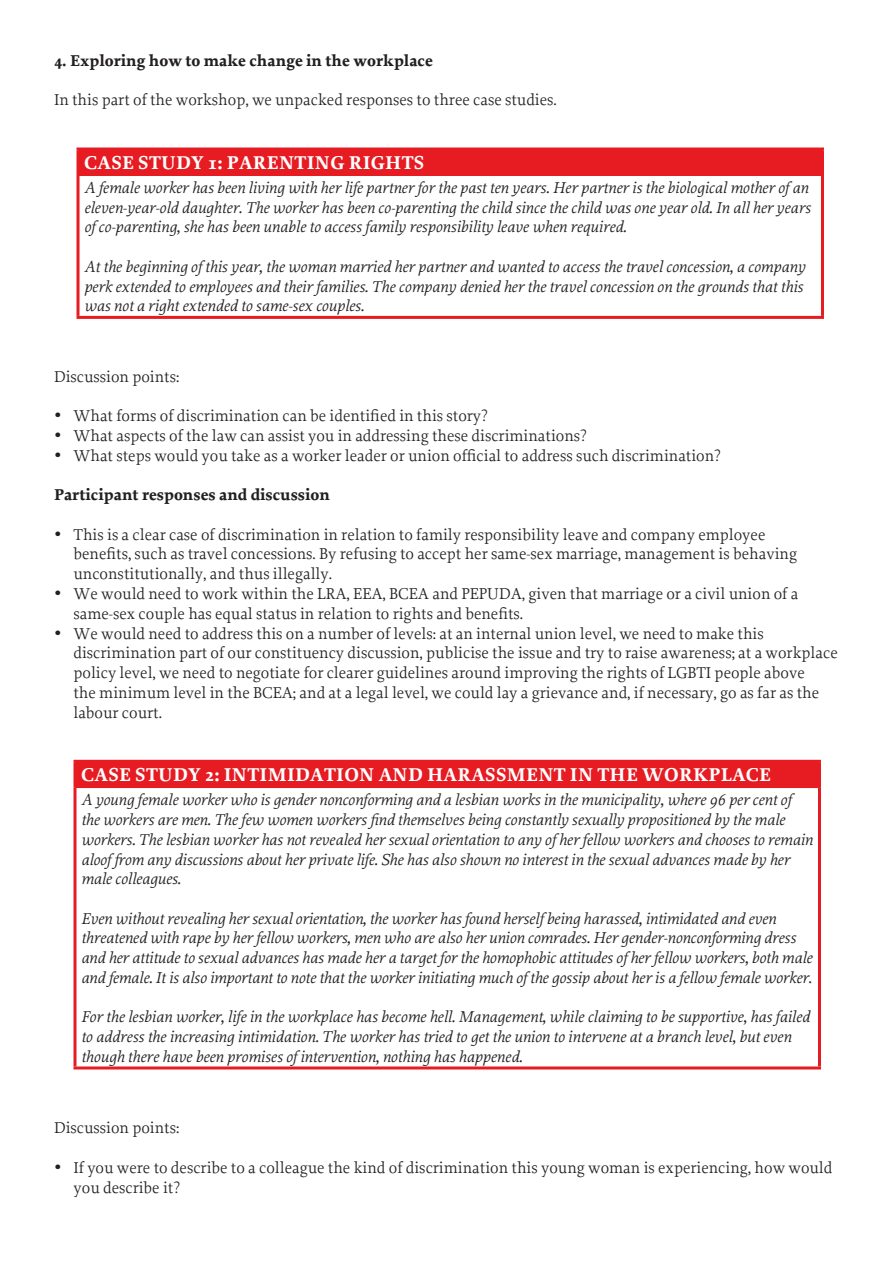
<style>
.page{position:relative;width:893px;height:1263px;background:#fff}
.page>*{position:absolute;margin:0;border:0;box-sizing:border-box;transform-origin:0 0}
.Body{font:700 19.5px "Proforma";letter-spacing:.015em;color:#fff}
.Body-2{font:italic 16.5px/19.8px "Proforma";letter-spacing:-.005em;color:#231f20}
.Bullet_list{font:16.5px/19.8px "Proforma";color:#231f20}
.Body-3{font:16.5px "Proforma";color:#231f20}
.Heading{font:700 16.5px "Proforma";color:#231f20}
.Body-4{font:700 16.5px "Proforma";color:#231f20}
</style>
<div class="page">
<div style="left:78px;top:149px;width:744px;height:26px;background:#e71b22"></div>
<svg style="left:76px;top:175px;width:4px;height:141px"></svg>
<hr style="left:821px;top:175px;width:3px;height:141px;background:#e71b22">
<hr style="left:76px;top:316px;width:748px;height:3px;background:#e71b22">
<hr style="left:76px;top:147px;width:748px;height:3px;background:#e71b22">
<svg style="left:76px;top:150px;width:2px;height:25px"></svg>
<hr style="left:821px;top:150px;width:3px;height:25px;background:#e71b22">
<hr style="left:80px;top:174px;width:741px;height:2px;background:#e71b22">
<div style="left:75px;top:761px;width:744px;height:26px;background:#e71b22"></div>
<hr style="left:74px;top:787px;width:2px;height:279px;background:#e71b22">
<hr style="left:818px;top:787px;width:3px;height:279px;background:#e71b22">
<hr style="left:74px;top:1066px;width:747px;height:3px;background:#e71b22">
<hr style="left:74px;top:760px;width:747px;height:3px;background:#e71b22">
<hr style="left:74px;top:763px;width:2px;height:24px;background:#e71b22">
<hr style="left:818px;top:763px;width:3px;height:24px;background:#e71b22">
<hr style="left:76px;top:786px;width:742px;height:2px;background:#e71b22">
<p class="Heading" style="left:54px;top:50px;width:380px">4. Exploring how to make change in the workplace</p>
<p class="Body-3" style="left:54px;top:90px;width:504px">In this part of the workshop, we unpacked responses to three case studies.</p>
<p class="Body" style="left:84px;top:150px;width:342px">CASE STUDY 1: PARENTING RIGHTS</p>
<p class="Body-2" style="left:84px;top:177px;width:728px">A female worker has been living with her life partner for the past ten years. Her partner is the biological mother of an eleven-year-old daughter. The worker has been co-parenting the child since the child was one year old. In all her years of co-parenting, she has been unable to access family responsibility leave when required.</p>
<p class="Body-2" style="left:84px;top:256px;width:723px">At the beginning of this year, the woman married her partner and wanted to access the travel concession, a company perk extended to employees and their families. The company denied her the travel concession on the grounds that this was not a right extended to same-sex couples.</p>
<p class="Body-3" style="left:54px;top:367px;width:127px">Discussion points:</p>
<p class="Bullet_list" style="left:54px;top:406px;width:435px">• What forms of discrimination can be identified in this story?</p>
<p class="Bullet_list" style="left:54px;top:426px;width:534px">• What aspects of the law can assist you in addressing these discriminations?</p>
<p class="Bullet_list" style="left:54px;top:445px;width:668px">• What steps would you take as a worker leader or union official to address such discrimination?</p>
<p class="Body-4" style="left:54px;top:484px;width:278px">Participant responses and discussion</p>
<p class="Bullet_list" style="left:74px;top:524px;width:725px;text-indent:-20px">• This is a clear case of discrimination in relation to family responsibility leave and company employee benefits, such as travel concessions. By refusing to accept her same-sex marriage, management is behaving unconstitutionally, and thus illegally.</p>
<p class="Bullet_list" style="left:74px;top:583px;width:726px;text-indent:-20px">• We would need to work within the LRA, EEA, BCEA and PEPUDA, given that marriage or a civil union of a same-sex couple has equal status in relation to rights and benefits.</p>
<p class="Bullet_list" style="left:74px;top:623px;width:766px;text-indent:-20px">• We would need to address this on a number of levels: at an internal union level, we need to make this discrimination part of our constituency discussion, publicise the issue and try to raise awareness; at a workplace policy level, we need to negotiate for clearer guidelines around improving the rights of LGBTI people above<br>the minimum level in the BCEA; and at a legal level, we could lay a grievance and, if necessary, go as far as the labour court.</p>
<p class="Body" style="left:81px;top:762px;width:692px">CASE STUDY 2: INTIMIDATION AND HARASSMENT IN THE WORKPLACE</p>
<p class="Body-2" style="left:81px;top:789px;width:733px">A young female worker who is gender nonconforming and a lesbian works in the municipality, where 96 per cent of the workers are men. The few women workers find themselves being constantly sexually propositioned by the male workers. The lesbian worker has not revealed her sexual orientation to any of her fellow workers and chooses to remain aloof from any discussions about her private life. She has also shown no interest in the sexual advances made by her male colleagues.</p>
<p class="Body-2" style="left:81px;top:908px;width:733px">Even without revealing her sexual orientation, the worker has found herself being harassed, intimidated and even threatened with rape by her fellow workers, men who are also her union comrades. Her gender-nonconforming dress and her attitude to sexual advances has made her a target for the homophobic attitudes of her fellow workers, both male and female. It is also important to note that the worker initiating much of the gossip about her is a fellow female worker.</p>
<p class="Body-2" style="left:81px;top:1007px;width:730px">For the lesbian worker, life in the workplace has become hell. Management, while claiming to be supportive, has failed to address the increasing intimidation. The worker has tried to get the union to intervene at a branch level, but even though there have been promises of intervention, nothing has happened.</p>
<p class="Body-3" style="left:54px;top:1118px;width:127px">Discussion points:</p>
<p class="Bullet_list" style="left:74px;top:1157px;width:760px;text-indent:-20px">• If you were to describe to a colleague the kind of discrimination this young woman is experiencing, how would you describe it?</p>
</div>
